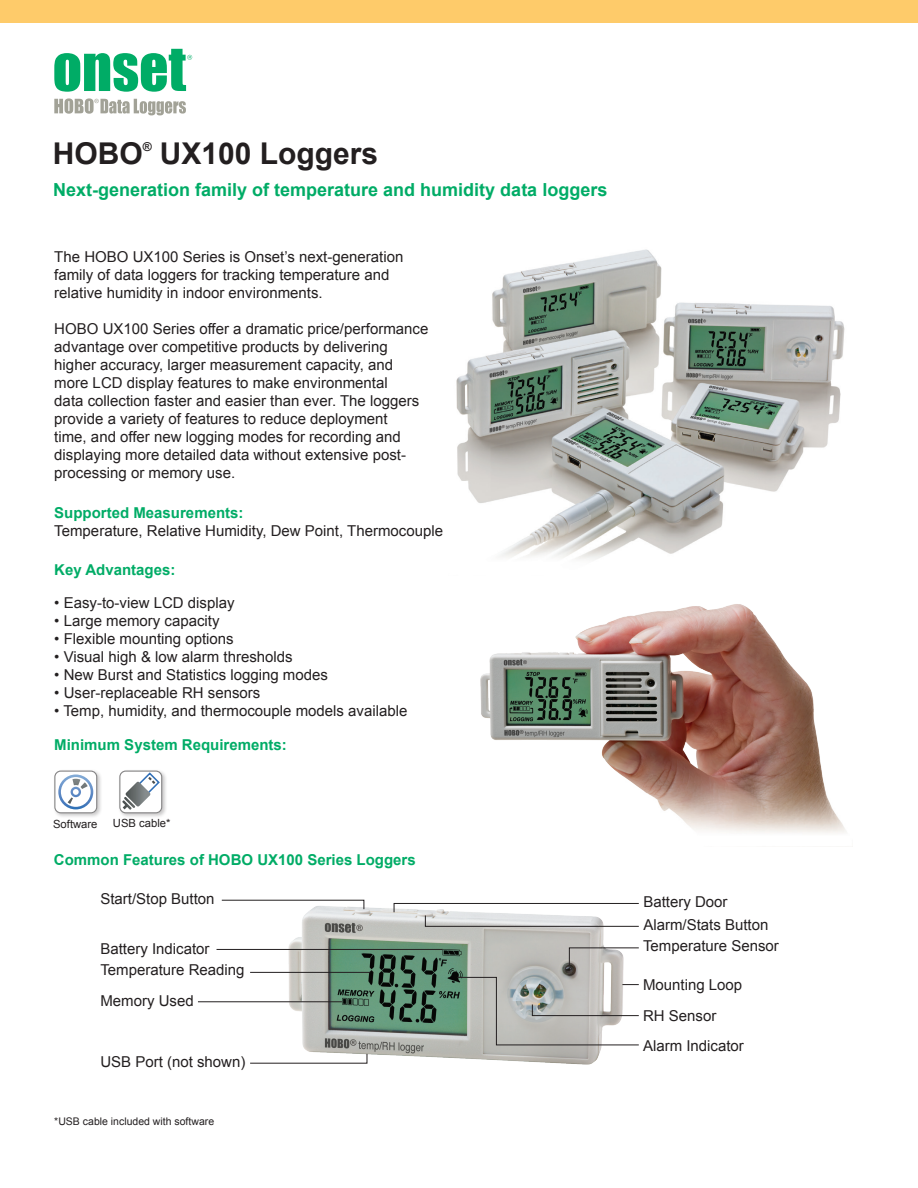
<style>
.page{position:relative;width:918px;height:1188px;background:#fff}
.page>*{position:absolute;margin:0;border:0;box-sizing:border-box;transform-origin:0 0}
.t1{font:700 30px "Arial";color:#231f20}
.t2{font:700 18px "Arial";color:#00ac66}
.t3{font:15px/18px "Arial";color:#231f20}
.t4{font:700 15px "Arial";color:#00ac66}
.t5{font:700 12.3px "Arial";color:#231f20}
.t6{font:11.25px "Arial";color:#231f20}
.t7{font:10.5px "Arial";color:#231f20}
</style>
<div class="page">
<div style="left:0;top:0;width:918px;height:22px;background:#fecb6a"></div>
<img style="left:279px;top:907px;width:345px;height:158px">
<svg style="left:393px;top:903px;width:246px;height:24px"></svg>
<svg style="left:569px;top:947px;width:70px;height:19px"></svg>
<svg style="left:457px;top:977px;width:182px;height:69px;background:#bbbdb9"></svg>
<svg style="left:221px;top:899px;width:144px;height:11px"></svg>
<svg style="left:250px;top:1053px;width:118px;height:11px"></svg>
<hr style="left:217px;top:949px;width:226px;height:1px;background:#231f20">
<hr style="left:250px;top:972px;width:120px;height:1px;background:#231f20">
<hr style="left:198px;top:1001px;width:144px;height:1px;background:#231f20">
<div style="left:53px;top:769px;width:50px;height:50px;background:#231f20;opacity:.24"></div>
<div style="left:54px;top:771px;width:43px;height:42px;border:1px solid #848384;border-radius:6px"></div>
<svg style="left:55px;top:771px;width:42px;height:42px"></svg>
<div style="left:118px;top:769px;width:49px;height:50px;background:#231f20;opacity:.25"></div>
<div style="left:120px;top:771px;width:42px;height:42px;background:#fff;border-radius:6px"></div>
<div style="left:119px;top:771px;width:43px;height:42px;border:1px solid #848384;border-radius:6px"></div>
<svg style="left:122px;top:771px;width:39px;height:39px"></svg>
<img style="left:456px;top:249px;width:389px;height:311px">
<img style="left:480px;top:604px;width:366px;height:229px">
<svg style="left:54px;top:49px;width:138px;height:43px"></svg>
<svg style="left:54px;top:98px;width:132px;height:17px"></svg>
<p class="t1" style="left:53px;top:137px;width:92px">HOBO</p>
<p class="t5" style="left:143px;top:140px;width:11px">®</p>
<p class="t1" style="left:160px;top:137px;width:220px">UX100 Loggers</p>
<p class="t2" style="left:53px;top:179px;width:556px">Next-generation family of temperature and humidity data loggers</p>
<p class="t3" style="left:54px;top:248px;width:351px">The HOBO UX100 Series is Onset’s next-generation family of data loggers for tracking temperature and relative humidity in indoor environments.</p>
<p class="t3" style="left:54px;top:320px;width:376px">HOBO UX100 Series offer a dramatic price/performance advantage over competitive products by delivering higher accuracy, larger measurement capacity, and more LCD display features to make environmental<br>data collection faster and easier than ever. The loggers provide a variety of features to reduce deployment<br>time, and offer new logging modes for recording and displaying more detailed data without extensive post&shy;processing or memory use.</p>
<p class="t4" style="left:54px;top:504px;width:191px">Supported Measurements:</p>
<p class="t3" style="left:54px;top:521px;width:390px">Temperature, Relative Humidity, Dew Point, Thermocouple</p>
<p class="t4" style="left:54px;top:561px;width:123px">Key Advantages:</p>
<p class="t3" style="left:54px;top:594px;width:182px">• Easy-to-view LCD display</p>
<p class="t3" style="left:54px;top:612px;width:167px">• Large memory capacity</p>
<p class="t3" style="left:54px;top:630px;width:181px">• Flexible mounting options</p>
<p class="t3" style="left:54px;top:648px;width:240px">• Visual high &amp; low alarm thresholds</p>
<p class="t3" style="left:54px;top:666px;width:275px">• New Burst and Statistics logging modes</p>
<p class="t3" style="left:54px;top:684px;width:208px">• User-replaceable RH sensors</p>
<p class="t3" style="left:54px;top:702px;width:355px">• Temp, humidity, and thermocouple models available</p>
<p class="t4" style="left:54px;top:736px;width:234px">Minimum System Requirements:</p>
<p class="t6" style="left:53px;top:817px;width:46px">Software</p>
<p class="t6" style="left:113px;top:816px;width:59px">USB cable*</p>
<p class="t4" style="left:54px;top:851px;width:363px">Common Features of HOBO UX100 Series Loggers</p>
<p class="t3" style="left:100px;top:889px;width:116px">Start/Stop Button</p>
<p class="t3" style="left:643px;top:893px;width:86px">Battery Door</p>
<p class="t3" style="left:100px;top:940px;width:111px">Battery Indicator</p>
<p class="t3" style="left:643px;top:937px;width:137px">Temperature Sensor</p>
<p class="t3" style="left:100px;top:961px;width:146px">Temperature Reading</p>
<p class="t3" style="left:643px;top:976px;width:101px">Mounting Loop</p>
<p class="t3" style="left:643px;top:1007px;width:75px">RH Sensor</p>
<p class="t3" style="left:643px;top:1037px;width:102px">Alarm Indicator</p>
<p class="t3" style="left:643px;top:915px;width:127px">Alarm/Stats Button</p>
<p class="t3" style="left:100px;top:991px;width:95px">Memory Used</p>
<p class="t3" style="left:100px;top:1052px;width:147px">USB Port (not shown)</p>
<p class="t7" style="left:54px;top:1115px;width:161px">*USB cable included with software</p>
</div>
